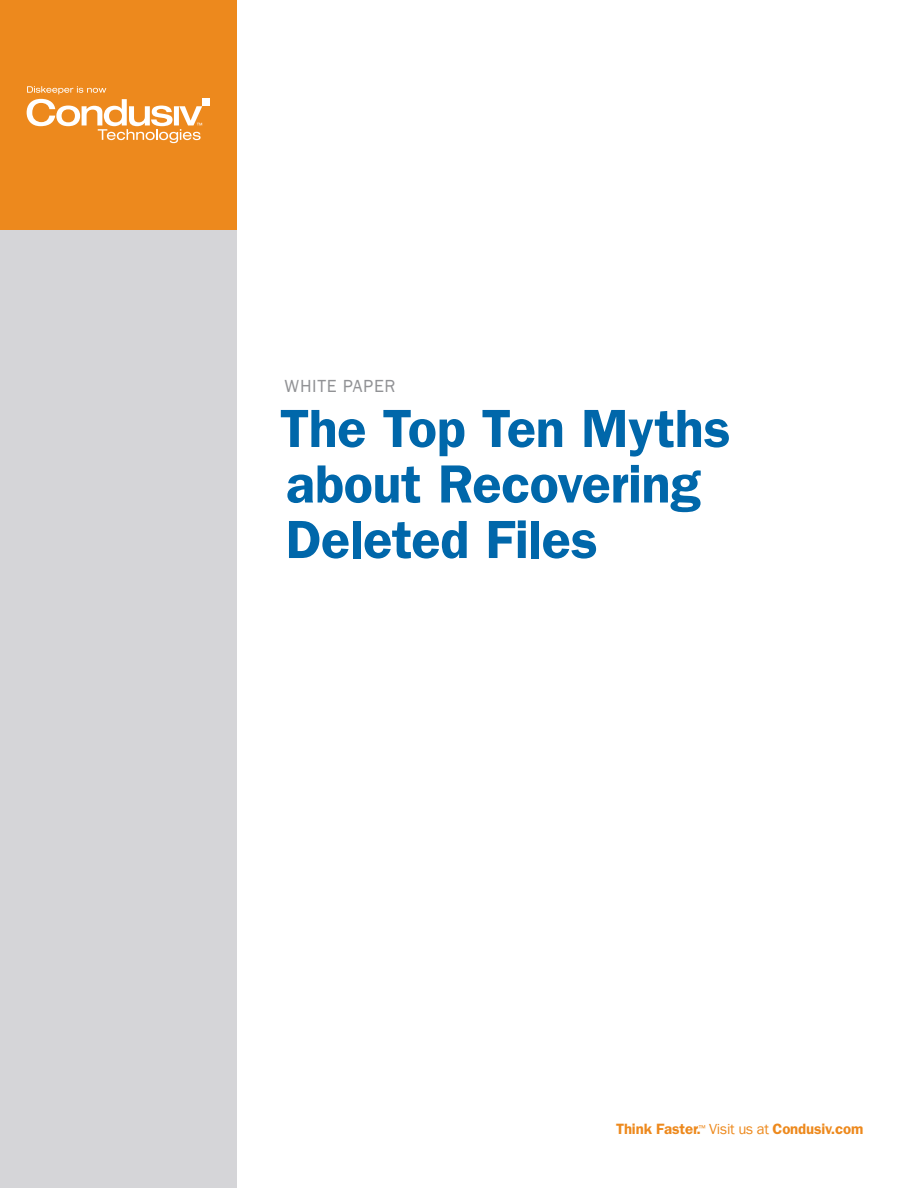
<style>
.page{position:relative;width:918px;height:1188px;background:#fff}
.page>*{position:absolute;margin:0;border:0;box-sizing:border-box;transform-origin:0 0}
.t1{font:600 54px/55.5px "Franklin Gothic";letter-spacing:-.01em;color:#0067aa}
.t2{font:18px "Franklin Gothic";letter-spacing:.04em;color:#919295}
.t3{font:600 15px "Franklin Gothic";letter-spacing:-.01em;color:#ed891d}
.s1{font-weight:400}
</style>
<div class="page">
<div style="left:0;top:0;width:237px;height:1188px;background:#d5d5d8"></div>
<div style="left:0;top:0;width:237px;height:229px;background:#ed891d"></div>
<svg style="left:27px;top:86px;width:183px;height:58px"></svg>
<p class="t2" style="left:285px;top:378px;width:113px">WHITE PAPER</p>
<p class="t1" style="left:280px;top:405px;width:452px">The Top Ten Myths about Recovering<br>Deleted Files</p>
<p class="t3" style="left:616px;top:1124px;width:249px">Think Faster.<sup>™</sup> <span class="s1">Visit us at</span> Condusiv.com</p>
</div>
